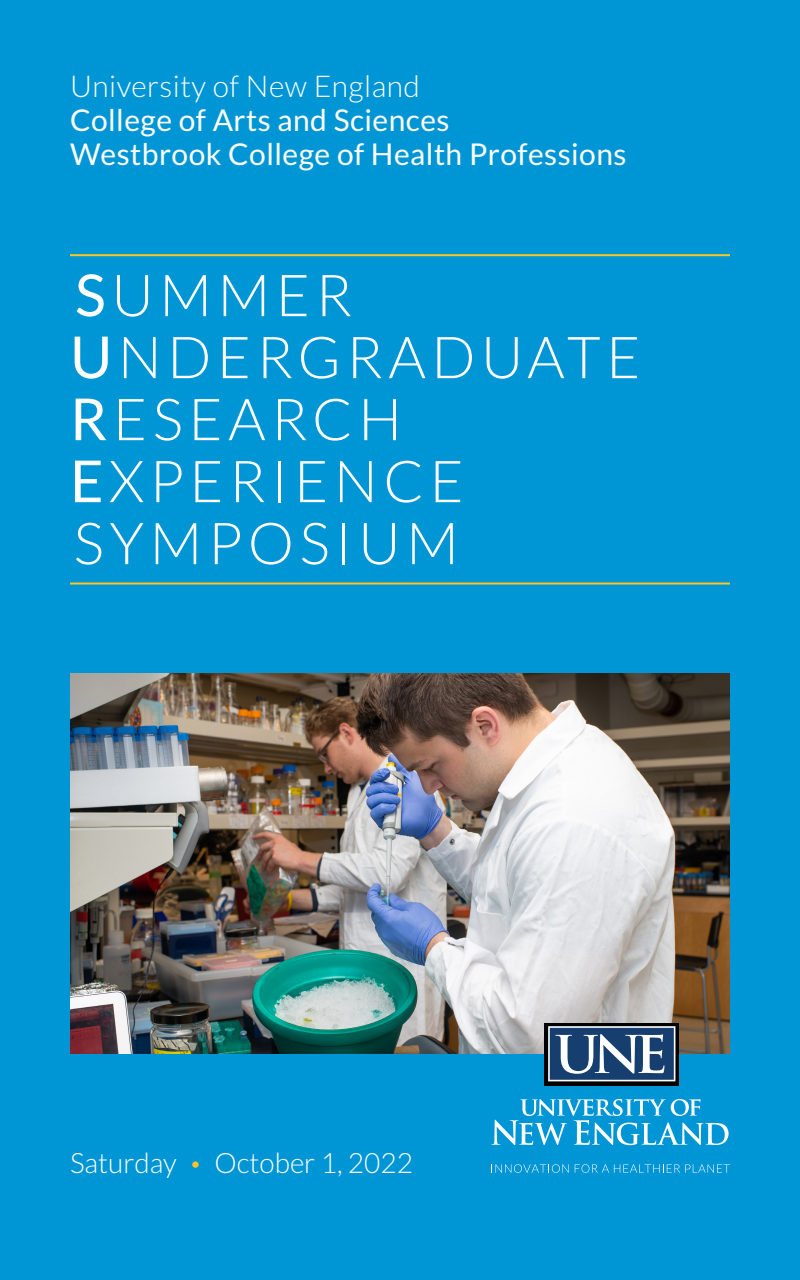
<style>
.page{position:relative;width:800px;height:1280px;background:#0096d6}
.page>*{position:absolute;margin:0;border:0;box-sizing:border-box;transform-origin:0 0}
.t1{font:300 58px/62px "Lato";letter-spacing:.095em;color:#fff}
.t2{font:30px "Lato";letter-spacing:.015em;color:#fff}
.t3{font:300 30px "Lato";letter-spacing:.015em;color:#fff}
.Intro_copy{font:300 28px "Lato";color:#fff}
.s1{font-weight:400}
.s2{font-weight:100;color:#ffc425}
</style>
<div class="page">
<img style="left:70px;top:673px;width:660px;height:380px">
<svg style="left:545px;top:1023px;width:134px;height:62px"></svg>
<svg style="left:491px;top:1099px;width:238px;height:46px"></svg>
<svg style="left:548px;top:1026px;width:127px;height:55px;background:#567396"></svg>
<svg style="left:495px;top:1164px;width:74px;height:9px"></svg>
<svg style="left:575px;top:1164px;width:155px;height:9px"></svg>
<hr style="left:70px;top:583px;width:660px;height:2px;background:#fec422">
<hr style="left:70px;top:254px;width:660px;height:2px;background:#fec422">
<p class="t3" style="left:70px;top:70px;width:351px">University of New England</p>
<p class="t2" style="left:70px;top:104px;width:381px">College of Arts and Sciences</p>
<p class="t2" style="left:70px;top:138px;width:558px">Westbrook College of Health Professions</p>
<p class="t1" style="left:70px;top:265px;width:572px"><span class="s1">S</span>UMMER<br><span class="s1">U</span>NDERGRADUATE<br><span class="s1">R</span>ESEARCH<br><span class="s1">E</span>XPERIENCE<br>SYMPOSIUM</p>
<p class="Intro_copy" style="left:70px;top:1148px;width:344px">Saturday <span class="s2">•</span> October 1, 2022</p>
</div>
